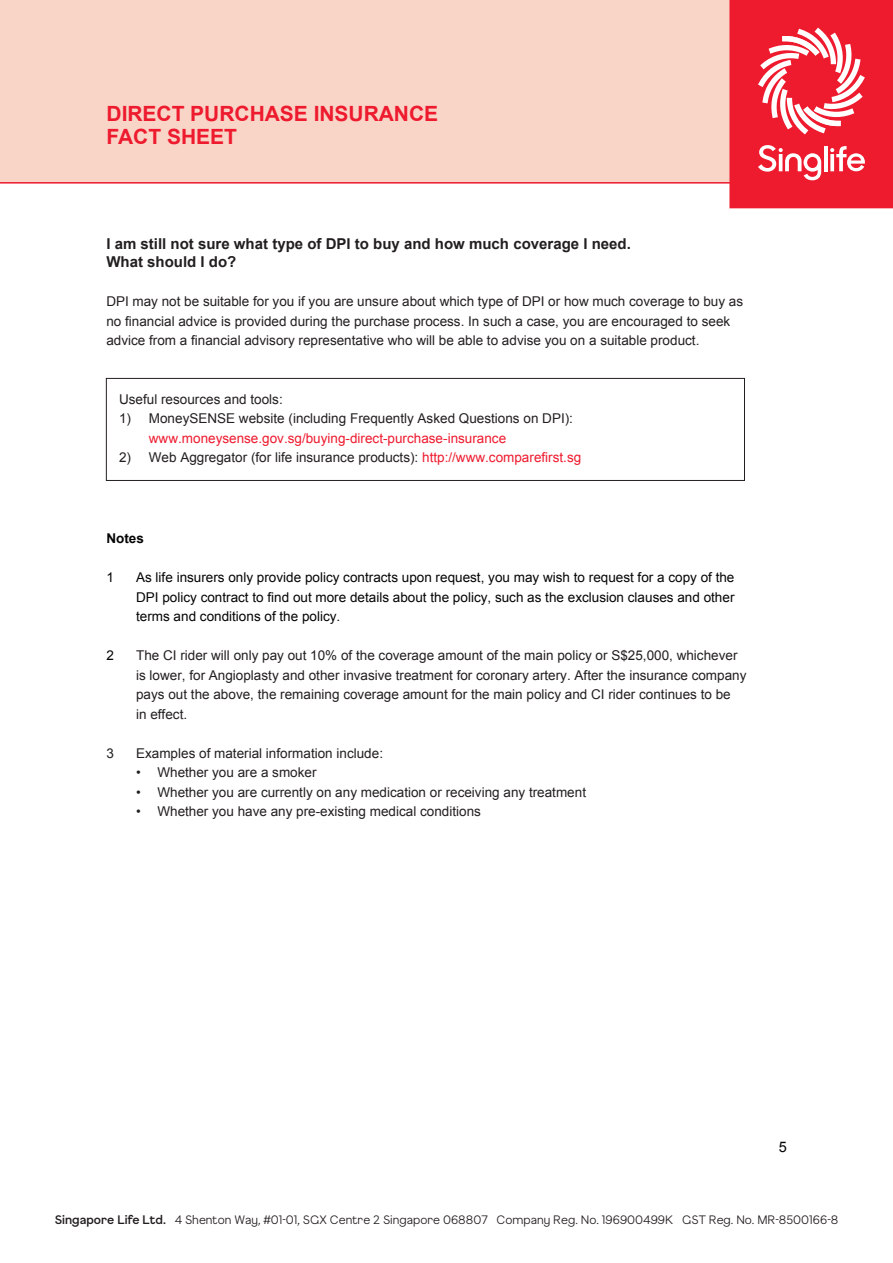
<style>
.page{position:relative;width:893px;height:1263px;background:#fff}
.page>*{position:absolute;margin:0;border:0;box-sizing:border-box;transform-origin:0 0}
.t1{font:700 21px/22.5px "Arial";color:#ee1a2e}
.t2{font:700 15px/18px "Arial";color:#231f20}
.t3{font:14.55px "Arial";color:#040503}
.t4{font:13.5px/19.5px "Arial";color:#231f20}
.t5{font:13.5px/19.5px "Arial";color:#040503;text-align:justify}
.t6{font:13.5px "Arial";color:#ee1a2e}
.t7{font:700 13.5px "Arial";color:#040503}
.t8{font:300 12px "F37 Gruffy";color:#231f20}
.s1{color:#ee1a2e}
.s2{font-weight:500}
</style>
<div class="page">
<div style="left:106px;top:378px;width:638px;height:103px;border:1px solid #231f20"></div>
<div style="left:0;top:0;width:761px;height:183px;background:#f9d5c8"></div>
<hr style="left:0;top:182px;width:765px;height:2px;background:#ee1a2e">
<svg style="left:729px;top:0;width:163px;height:208px;background:#f03c4d"></svg>
<h1 class="t1" style="left:107px;top:103px;width:333px">DIRECT PURCHASE INSURANCE<br>FACT SHEET</h1>
<p class="t2" style="left:106px;top:236px;width:526px">I am still not sure what type of DPI to buy and how much coverage I need.<br>What should I do?</p>
<p class="t4" style="left:106px;top:292px;width:638px">DPI may not be suitable for you if you are unsure about which type of DPI or how much coverage to buy as no financial advice is provided during the purchase process. In such a case, you are encouraged to seek advice from a financial advisory representative who will be able to advise you on a suitable product.</p>
<p class="t4" style="left:119px;top:389px;width:165px">Useful resources and tools:</p>
<p class="t4" style="left:119px;top:409px;width:455px">1) MoneySENSE website (including Frequently Asked Questions on DPI):</p>
<p class="t6" style="left:149px;top:429px;width:359px">www.moneysense.gov.sg/buying-direct-purchase-insurance</p>
<p class="t4" style="left:119px;top:448px;width:463px">2) Web Aggregator (for life insurance products): <span class="s1">http://www.comparefirst.sg</span></p>
<p class="t7" style="left:106px;top:529px;width:39px">Notes</p>
<p class="t5" style="left:106px;top:568px;width:9px">1</p>
<p class="t5" style="left:136px;top:568px;width:600px">As life insurers only provide policy contracts upon request, you may wish to request for a copy of the DPI policy contract to find out more details about the policy, such as the exclusion clauses and other terms and conditions of the policy.</p>
<p class="t5" style="left:106px;top:646px;width:9px">2</p>
<p class="t4" style="left:136px;top:646px;width:612px">The CI rider will only pay out 10% of the coverage amount of the main policy or S$25,000, whichever is lower, for Angioplasty and other invasive treatment for coronary artery. After the insurance company pays out the above, the remaining coverage amount for the main policy and CI rider continues to be<br>in effect.</p>
<p class="t4" style="left:106px;top:743px;width:9px">3</p>
<p class="t4" style="left:136px;top:743px;width:248px">Examples of material information include:</p>
<p class="t4" style="left:136px;top:763px;width:182px">• Whether you are a smoker</p>
<p class="t4" style="left:136px;top:782px;width:451px">• Whether you are currently on any medication or receiving any treatment</p>
<p class="t4" style="left:136px;top:802px;width:346px">• Whether you have any pre-existing medical conditions</p>
<p class="t3" style="left:778px;top:1137px;width:10px">5</p>
<p class="t8" style="left:55px;top:1212px;width:785px"><span class="s2">Singapore Life Ltd.</span> 4 Shenton Way, #01-01, SGX Centre 2 Singapore 068807 Company Reg. No. 196900499K GST Reg. No. MR-8500166-8</p>
</div>
